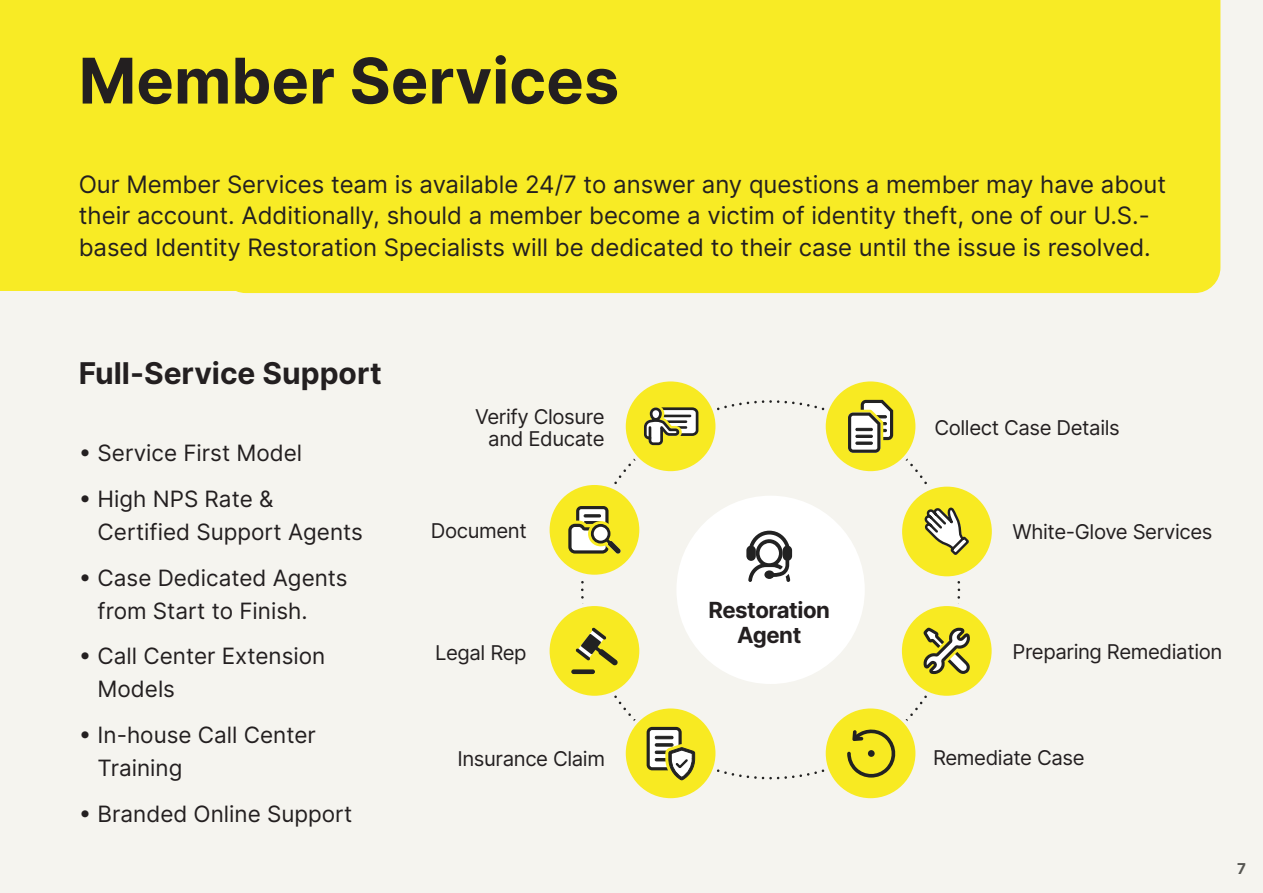
<style>
.page{position:relative;width:1263px;height:893px;background:#f5f4ef}
.page>*{position:absolute;margin:0;border:0;box-sizing:border-box;transform-origin:0 0}
.t1{font:700 63px "Inter";color:#231f20}
.t2{font:700 30px "Inter";color:#231f20}
.t3{font:24px/31.5px "Inter";color:#231f20}
.t4{font:22.5px/33px "Inter";color:#231f20}
.t5{font:700 22.2px/25.5px "Inter";letter-spacing:-.02em;color:#231f20;text-align:center}
.t6{font:20.4px/22.2px "Inter";letter-spacing:-.02em;color:#231f20;text-align:right}
.t7{font:700 15px "Inter";color:#555551}
</style>
<div class="page">
<div style="left:236px;top:0;width:984px;height:293px;background:#f8eb25"></div>
<div style="left:0;top:0;width:1160px;height:291px;background:#f8eb25"></div>
<svg style="left:549px;top:381px;width:443px;height:418px"></svg>
<p class="t1" style="left:79px;top:33px;width:542px">Member Services</p>
<p class="t3" style="left:79px;top:168px;width:1089px">Our Member Services team is available 24/7 to answer any questions a member may have about their account. Additionally, should a member become a victim of identity theft, one of our U.S.- based Identity Restoration Specialists will be dedicated to their case until the issue is resolved.</p>
<p class="t2" style="left:79px;top:351px;width:304px">Full-Service Support</p>
<p class="t4" style="left:79px;top:436px;width:225px">• Service First Model</p>
<p class="t4" style="left:98px;top:482px;width:267px;text-indent:-19px">• High NPS Rate &amp;<br>Certified Support Agents</p>
<p class="t4" style="left:98px;top:560px;width:251px;text-indent:-19px">• Case Dedicated Agents from Start to Finish.</p>
<p class="t4" style="left:98px;top:639px;width:229px;text-indent:-19px">• Call Center Extension<br>Models</p>
<p class="t4" style="left:98px;top:718px;width:220px;text-indent:-19px">• In-house Call Center<br>Training</p>
<p class="t4" style="left:79px;top:797px;width:275px">• Branded Online Support</p>
<p class="t6" style="left:475px;top:405px;width:131px">Verify Closure and Educate</p>
<p class="t6" style="left:934px;top:416px;width:187px">Collect Case Details</p>
<p class="t6" style="left:431px;top:519px;width:98px">Document</p>
<p class="t6" style="left:1012px;top:520px;width:201px">White-Glove Services</p>
<p class="t5" style="left:708px;top:596px;width:123px">Restoration<br>Agent</p>
<p class="t6" style="left:435px;top:641px;width:93px">Legal Rep</p>
<p class="t6" style="left:1012px;top:640px;width:211px">Preparing Remediation</p>
<p class="t6" style="left:457px;top:747px;width:149px">Insurance Claim</p>
<p class="t6" style="left:933px;top:746px;width:153px">Remediate Case</p>
<p class="t7" style="left:1237px;top:857px;width:10px">7</p>
</div>
